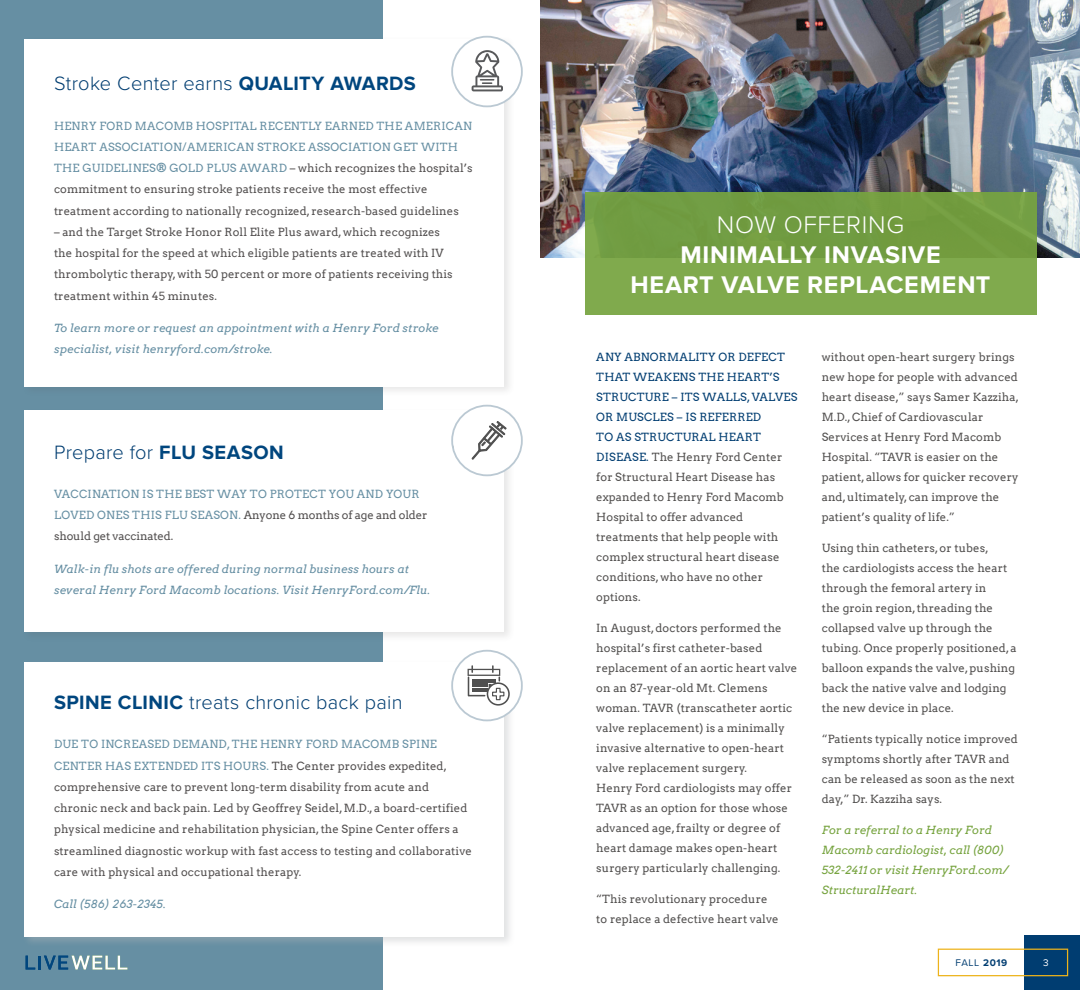
<style>
.page{position:relative;width:1080px;height:990px;background:#fff}
.page>*{position:absolute;margin:0;border:0;box-sizing:border-box;transform-origin:0 0}
.t1{font:700 25px/30px "Proxima Nova";letter-spacing:.025em;color:#fff;text-align:center}
.t2{font:300 20px "Proxima Nova";letter-spacing:.015em;color:#003d71}
.t3{font:11.25px/20px "Arvo";letter-spacing:.01em;color:#514f4e}
.t4{font:11.25px/21.2px "Arvo";letter-spacing:.01em;color:#524f4f}
.t5{font:italic 11.25px/21.2px "Arvo";letter-spacing:.01em;color:#668fa3}
.t6{font:11.25px/21.2px "Arvo";letter-spacing:.02em;color:#668fa3}
.t7{font:italic 11.25px/20px "Arvo";color:#77a440}
.t8{font:10px "Proxima Nova";color:#003d71}
.t9{font:10px "Proxima Nova";color:#fff}
.s1{font-weight:700;color:#00467e}
.s2{color:#668fa3}
.s3{color:#524f4f}
.s4{font-weight:300}
.s5{color:#003d71}
.s6{font-weight:700}
</style>
<div class="page">
<img style="left:540px;top:0;width:540px;height:257px">
<div style="left:0;top:0;width:382px;height:990px;background:#668fa3"></div>
<div style="left:585px;top:192px;width:451px;height:123px;background:#77a440"></div>
<div style="left:22px;top:36px;width:493px;height:361px;background:#514f4e;opacity:.13"></div>
<div style="left:25px;top:39px;width:479px;height:348px;background:#fff"></div>
<div style="left:452px;top:37px;width:70px;height:69px;background:#fff;border-radius:50%"></div>
<svg style="left:472px;top:50px;width:31px;height:41px"></svg>
<div style="left:451px;top:36px;width:72px;height:71px;border:2px solid #bbc9d3;border-radius:50%"></div>
<div style="left:22px;top:659px;width:493px;height:289px;background:#b5b8ba;opacity:.4"></div>
<div style="left:25px;top:662px;width:479px;height:275px;background:#fff"></div>
<div style="left:452px;top:651px;width:70px;height:69px;background:#fff;border-radius:50%"></div>
<div style="left:487px;top:682px;width:23px;height:24px;border:2px solid #505050;border-radius:50%"></div>
<svg style="left:467px;top:666px;width:38px;height:35px"></svg>
<div style="left:451px;top:650px;width:72px;height:71px;border:2px solid #bbc9d3;border-radius:50%"></div>
<div style="left:22px;top:407px;width:493px;height:236px;background:#514f4e;opacity:.13"></div>
<div style="left:25px;top:410px;width:479px;height:222px;background:#fff"></div>
<div style="left:452px;top:406px;width:70px;height:69px;background:#fff;border-radius:50%"></div>
<svg style="left:472px;top:421px;width:35px;height:39px"></svg>
<div style="left:451px;top:405px;width:72px;height:71px;border:2px solid #bbc9d3;border-radius:50%"></div>
<div style="left:1024px;top:935px;width:56px;height:55px;background:#003d71"></div>
<div style="left:938px;top:949px;width:130px;height:27px;border:1px solid #edb31b"></div>
<svg style="left:26px;top:956px;width:9px;height:14px"></svg>
<hr style="left:38px;top:956px;width:3px;height:14px;background:#00467e">
<svg style="left:44px;top:956px;width:83px;height:14px"></svg>
<p class="t2" style="left:54px;top:68px;width:363px">Stroke Center earns <span class="s1">QUALITY AWARDS</span></p>
<p class="t4" style="left:54px;top:115px;width:420px"><span class="s2">HENRY FORD MACOMB HOSPITAL RECENTLY EARNED THE AMERICAN HEART ASSOCIATION/AMERICAN STROKE ASSOCIATION GET WITH THE GUIDELINES® GOLD PLUS AWARD</span> – which recognizes the hospital’s commitment to ensuring stroke patients receive the most effective treatment according to nationally recognized, research-based guidelines</p>
<p class="t4" style="left:54px;top:221px;width:400px">– and the Target Stroke Honor Roll Elite Plus award, which recognizes the hospital for the speed at which eligible patients are treated with IV thrombolytic therapy, with 50 percent or more of patients receiving this treatment within 45 minutes.</p>
<p class="t5" style="left:54px;top:317px;width:386px">To learn more or request an appointment with a Henry Ford stroke specialist, visit henryford.com/stroke.</p>
<p class="t2" style="left:54px;top:437px;width:231px">Prepare for <span class="s1">FLU SEASON</span></p>
<p class="t6" style="left:54px;top:483px;width:375px">VACCINATION IS THE BEST WAY TO PROTECT YOU AND YOUR<br>LOVED ONES THIS FLU SEASON. <span class="s3">Anyone 6 months of age and older should get vaccinated.</span></p>
<p class="t5" style="left:54px;top:558px;width:378px">Walk-in flu shots are offered during normal business hours at several Henry Ford Macomb locations. Visit HenryFord.com/Flu.</p>
<p class="t2" style="left:54px;top:688px;width:350px"><span class="s1">SPINE CLINIC</span> treats chronic back pain</p>
<p class="t4" style="left:54px;top:734px;width:419px"><span class="s2">DUE TO INCREASED DEMAND, THE HENRY FORD MACOMB SPINE CENTER HAS EXTENDED ITS HOURS.</span> The Center provides expedited, comprehensive care to prevent long-term disability from acute and chronic neck and back pain. Led by Geoffrey Seidel, M.D., a board-certified physical medicine and rehabilitation physician, the Spine Center offers a streamlined diagnostic workup with fast access to testing and collaborative care with physical and occupational therapy.</p>
<p class="t5" style="left:54px;top:894px;width:114px">Call (586) 263-2345.</p>
<p class="t1" style="left:631px;top:211px;width:361px"><span class="s4">NOW OFFERING<br></span>MINIMALLY INVASIVE<br>HEART VALVE REPLACEMENT</p>
<p class="t3" style="left:596px;top:347px;width:203px"><span class="s5">ANY ABNORMALITY OR DEFECT<br>THAT WEAKENS THE HEART’S<br>STRUCTURE – ITS WALLS, VALVES<br>OR MUSCLES – IS REFERRED<br>TO AS STRUCTURAL HEART<br>DISEASE.</span> The Henry Ford Center for Structural Heart Disease has expanded to Henry Ford Macomb<br>Hospital to offer advanced treatments that help people with complex structural heart disease conditions, who have no other options.</p>
<p class="t3" style="left:596px;top:618px;width:203px">In August, doctors performed the hospital’s first catheter-based replacement of an aortic heart valve on an 87-year-old Mt. Clemens woman. TAVR (transcatheter aortic valve replacement) is a minimally invasive alternative to open-heart valve replacement surgery.<br>Henry Ford cardiologists may offer TAVR as an option for those whose advanced age, frailty or degree of heart damage makes open-heart surgery particularly challenging.</p>
<p class="t3" style="left:596px;top:889px;width:184px">“This revolutionary procedure to replace a defective heart valve</p>
<p class="t3" style="left:822px;top:347px;width:199px">without open-heart surgery brings new hope for people with advanced heart disease,” says Samer Kazziha,<br>M.D., Chief of Cardiovascular<br>Services at Henry Ford Macomb<br>Hospital. “TAVR is easier on the patient, allows for quicker recovery and, ultimately, can improve the patient’s quality of life.”</p>
<p class="t3" style="left:822px;top:538px;width:196px">Using thin catheters, or tubes,<br>the cardiologists access the heart through the femoral artery in<br>the groin region, threading the collapsed valve up through the tubing. Once properly positioned, a balloon expands the valve, pushing back the native valve and lodging the new device in place.</p>
<p class="t3" style="left:822px;top:729px;width:198px">“Patients typically notice improved symptoms shortly after TAVR and can be released as soon as the next day,” Dr. Kazziha says.</p>
<p class="t7" style="left:822px;top:820px;width:188px">For a referral to a Henry Ford<br>Macomb cardiologist, call (800)<br>532-2411 or visit HenryFord.com/<br>StructuralHeart.</p>
<p class="t8" style="left:956px;top:956px;width:53px">FALL <span class="s6">2019</span></p>
<p class="t9" style="left:1043px;top:956px;width:7px">3</p>
</div>
